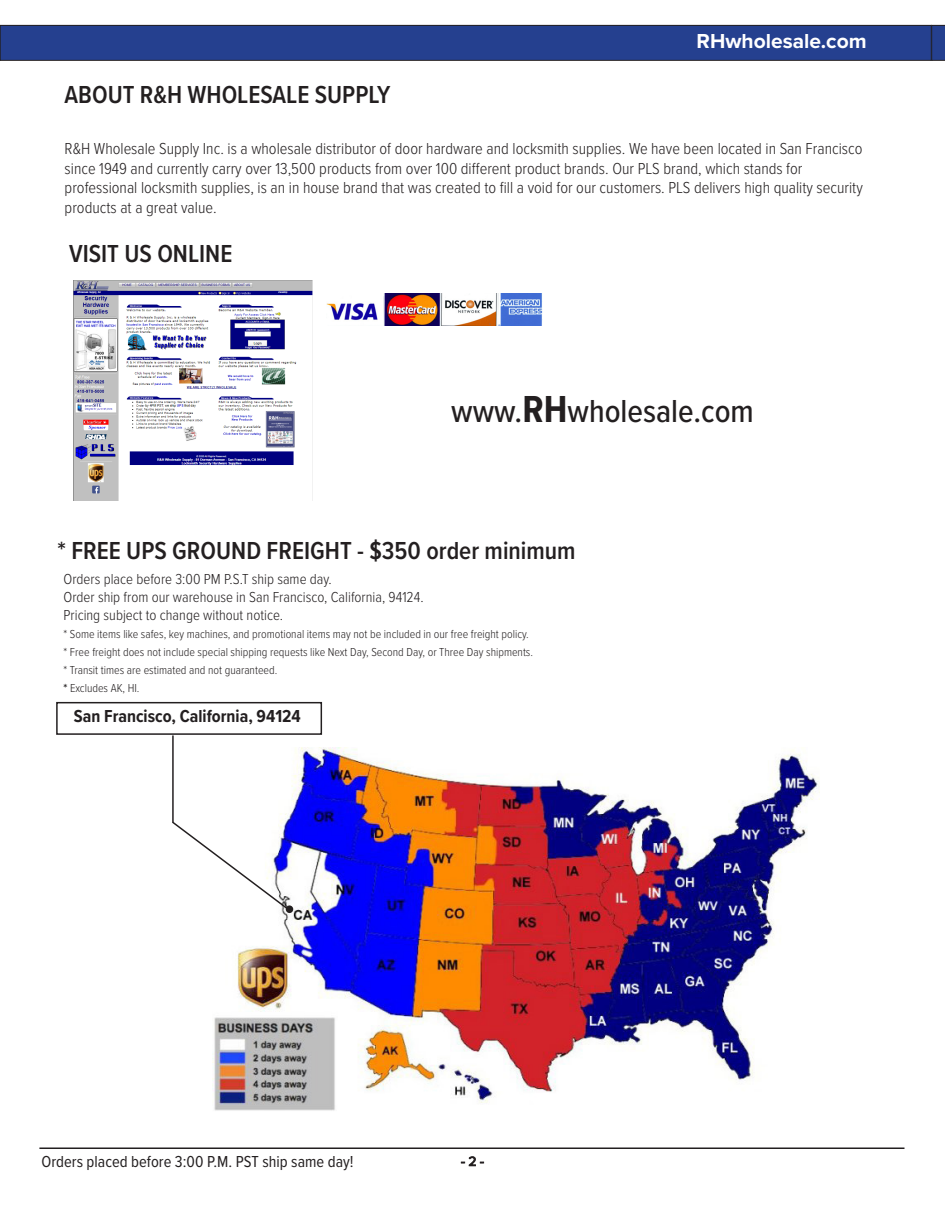
<style>
.page{position:relative;width:945px;height:1215px;background:#fff}
.page>*{position:absolute;margin:0;border:0;box-sizing:border-box;transform-origin:0 0}
.t1{font:500 33px "Proxima Nova Cond";color:#231f20}
.t2{font:600 25.5px "Proxima Nova Cond";color:#231f20}
.t3{font:700 21px "Proxima Nova";color:#fff}
.t4{font:700 18px "Proxima Nova Cond";color:#231f20}
.t5{font:300 16.5px/19.8px "Proxima Nova Cond";color:#231f20}
.t6{font:16.5px "Proxima Nova Cond";color:#231f20}
.t7{font:300 15px "Proxima Nova Cond";color:#231f20}
.t8{font:300 12px/18px "Proxima Nova Cond";color:#231f20}
.s1{font-weight:700;font-size:39px}
.s2{font-weight:600}
</style>
<div class="page">
<hr style="left:39px;top:1148px;width:865px;height:1px;background:#231f20">
<svg style="left:461px;top:1156px;width:23px;height:11px"></svg>
<div style="left:0;top:25px;width:931px;height:35px;background:#25408f"></div>
<div style="left:0;top:25px;width:932px;height:36px;border:1px solid #231f20"></div>
<svg style="left:932px;top:25px;width:13px;height:36px"></svg>
<img style="left:213px;top:748px;width:606px;height:363px">
<svg style="left:172px;top:820px;width:117px;height:91px"></svg>
<hr style="left:172px;top:735px;width:2px;height:88px;background:#231f20">
<div style="left:286px;top:905px;width:7px;height:8px;background:#231f20;border-radius:50%"></div>
<div style="left:56px;top:702px;width:266px;height:33px;border:2px solid #231f20"></div>
<img style="left:74px;top:280px;width:238px;height:221px">
<img style="left:327px;top:293px;width:216px;height:33px">
<p class="t3" style="left:697px;top:26px;width:172px">RHwholesale.com</p>
<p class="t2" style="left:65px;top:76px;width:327px">ABOUT R&amp;H WHOLESALE SUPPLY</p>
<p class="t5" style="left:65px;top:138px;width:800px">R&amp;H Wholesale Supply Inc. is a wholesale distributor of door hardware and locksmith supplies. We have been located in San Francisco since 1949 and currently carry over 13,500 products from over 100 different product brands. Our PLS brand, which stands for professional locksmith supplies, is an in house brand that was created to fill a void for our customers. PLS delivers high quality security products at a great value.</p>
<p class="t2" style="left:69px;top:235px;width:165px">VISIT US ONLINE</p>
<p class="t1" style="left:451px;top:387px;width:304px">www.<span class="s1">RH</span>wholesale.com</p>
<p class="t2" style="left:58px;top:532px;width:520px">* FREE UPS GROUND FREIGHT - $350 order minimum</p>
<p class="t7" style="left:64px;top:568px;width:270px">Orders place before 3:00 PM P.S.T ship same day.</p>
<p class="t7" style="left:64px;top:586px;width:362px">Order ship from our warehouse in San Francisco, California, 94124.</p>
<p class="t7" style="left:64px;top:604px;width:221px">Pricing subject to change without notice.</p>
<p class="t8" style="left:64px;top:625px;width:471px">* Some items like safes, key machines, and promotional items may not be included in our free freight policy. * Free freight does not include special shipping requests like Next Day, Second Day, or Three Day shipments. * Transit times are estimated and not guaranteed.</p>
<p class="t8" style="left:64px;top:679px;width:78px"><span class="s2">*</span> Excludes AK, HI.</p>
<p class="t4" style="left:74px;top:703px;width:229px">San Francisco, California, 94124</p>
<p class="t6" style="left:42px;top:1149px;width:314px">Orders placed before 3:00 P.M. PST ship same day!</p>
</div>
